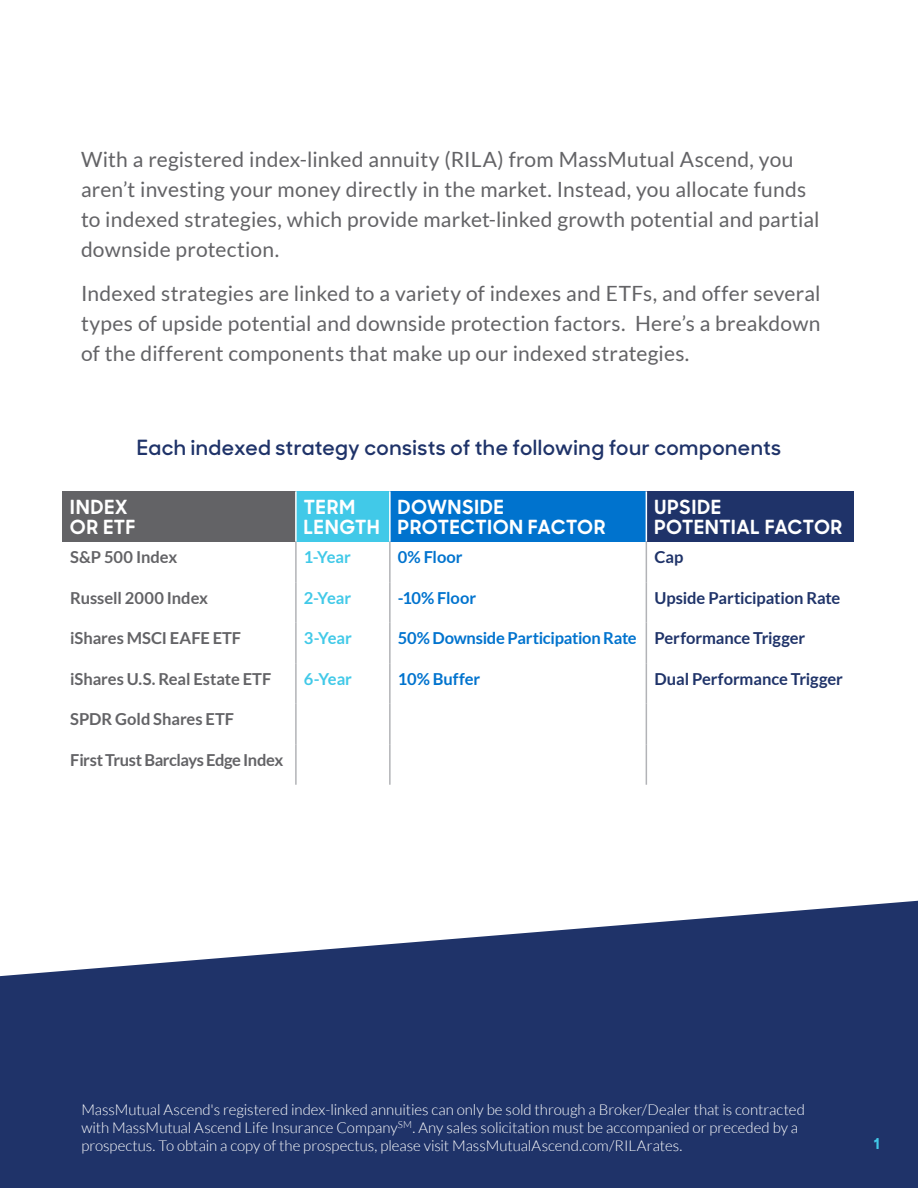
<style>
.page{position:relative;width:918px;height:1188px;background:#fff}
.page>*{position:absolute;margin:0;border:0;box-sizing:border-box;transform-origin:0 0}
.t1{font:21px/30px "Lato";letter-spacing:.005em;color:#636366}
.t2{font:600 21px "MM Sharp Sans";letter-spacing:.02em;color:#1f3369}
.t3{font:700 19.5px/19.5px "MM Sharp Sans";letter-spacing:.04em;color:#fff}
.t4{font:700 19.5px/19.5px "MM Sharp Sans";letter-spacing:.06em;color:#fff}
.t5{font:700 16.5px "Lato";letter-spacing:-.005em;color:#636366}
.t6{font:700 16.5px "Lato";letter-spacing:-.005em;color:#1f3369}
.t7{font:700 16.5px "Lato";letter-spacing:-.015em;color:#0073ce}
.t8{font:700 16.5px "Lato";letter-spacing:-.03em;color:#636366}
.t9{font:700 16.5px "Lato";letter-spacing:-.01em;color:#41c9e8}
.t10{font:300 15px/18px "Lato";letter-spacing:-.005em;color:#fff}
.Right-hand_page_number{font:700 15px "MM Sharp Sans";color:#41c9e8}
</style>
<div class="page">
<svg style="left:0;top:901px;width:918px;height:287px;background:#3c4d7c"></svg>
<div style="left:62px;top:491px;width:234px;height:51px;background:#636366"></div>
<div style="left:296px;top:491px;width:94px;height:51px;background:#41c9e8"></div>
<div style="left:390px;top:491px;width:256px;height:51px;background:#0073ce"></div>
<div style="left:646px;top:491px;width:208px;height:51px;background:#1f3369"></div>
<hr style="left:389px;top:491px;width:2px;height:51px;background:#fff">
<hr style="left:646px;top:491px;width:1px;height:51px;background:#fff">
<hr style="left:295px;top:491px;width:2px;height:51px;background:#fff">
<hr style="left:295px;top:542px;width:2px;height:40px;background:#b2b3b7">
<hr style="left:389px;top:542px;width:2px;height:40px;background:#b2b3b7">
<hr style="left:646px;top:542px;width:1px;height:40px;background:#b2b3b7">
<hr style="left:295px;top:582px;width:2px;height:41px;background:#b2b3b7">
<hr style="left:389px;top:582px;width:2px;height:41px;background:#b2b3b7">
<hr style="left:646px;top:582px;width:1px;height:41px;background:#b2b3b7">
<hr style="left:295px;top:623px;width:2px;height:40px;background:#b2b3b7">
<hr style="left:389px;top:623px;width:2px;height:40px;background:#b2b3b7">
<hr style="left:646px;top:623px;width:1px;height:40px;background:#b2b3b7">
<hr style="left:295px;top:663px;width:2px;height:41px;background:#b2b3b7">
<hr style="left:389px;top:663px;width:2px;height:41px;background:#b2b3b7">
<hr style="left:646px;top:663px;width:1px;height:41px;background:#b2b3b7">
<hr style="left:295px;top:704px;width:2px;height:40px;background:#b2b3b7">
<hr style="left:389px;top:704px;width:2px;height:40px;background:#b2b3b7">
<hr style="left:646px;top:704px;width:1px;height:40px;background:#b2b3b7">
<hr style="left:295px;top:744px;width:2px;height:41px;background:#b2b3b7">
<hr style="left:389px;top:744px;width:2px;height:41px;background:#b2b3b7">
<hr style="left:646px;top:744px;width:1px;height:41px;background:#b2b3b7">
<p class="t1" style="left:81px;top:144px;width:740px">With a registered index-linked annuity (RILA) from MassMutual Ascend, you aren’t investing your money directly in the market. Instead, you allocate funds to indexed strategies, which provide market-linked growth potential and partial downside protection.</p>
<p class="t1" style="left:81px;top:278px;width:741px;text-align:justify">Indexed strategies are linked to a variety of indexes and ETFs, and offer several types of upside potential and downside protection factors. Here’s a breakdown of the different components that make up our indexed strategies.</p>
<p class="t2" style="left:137px;top:431px;width:646px">Each indexed strategy consists of the following four components</p>
<p class="t4" style="left:70px;top:496px;width:67px">INDEX<br>OR ETF</p>
<p class="t3" style="left:304px;top:496px;width:77px">TERM<br>LENGTH</p>
<p class="t3" style="left:398px;top:496px;width:209px">DOWNSIDE<br>PROTECTION FACTOR</p>
<p class="t3" style="left:654px;top:496px;width:189px">UPSIDE<br>POTENTIAL FACTOR</p>
<p class="t5" style="left:70px;top:548px;width:109px">S&amp;P 500 Index</p>
<p class="t9" style="left:304px;top:548px;width:48px">1-Year</p>
<p class="t7" style="left:398px;top:548px;width:66px">0% Floor</p>
<p class="t6" style="left:654px;top:548px;width:31px">Cap</p>
<p class="t5" style="left:70px;top:588px;width:140px">Russell 2000 Index</p>
<p class="t9" style="left:304px;top:588px;width:49px">2-Year</p>
<p class="t7" style="left:398px;top:588px;width:80px">-10% Floor</p>
<p class="t6" style="left:654px;top:588px;width:187px">Upside Participation Rate</p>
<p class="t5" style="left:70px;top:629px;width:173px">iShares MSCI EAFE ETF</p>
<p class="t9" style="left:304px;top:629px;width:49px">3-Year</p>
<p class="t7" style="left:398px;top:629px;width:240px">50% Downside Participation Rate</p>
<p class="t6" style="left:654px;top:629px;width:152px">Performance Trigger</p>
<p class="t5" style="left:70px;top:669px;width:203px">iShares U.S. Real Estate ETF</p>
<p class="t9" style="left:304px;top:669px;width:50px">6-Year</p>
<p class="t7" style="left:398px;top:669px;width:84px">10% Buffer</p>
<p class="t6" style="left:654px;top:669px;width:190px">Dual Performance Trigger</p>
<p class="t5" style="left:70px;top:710px;width:165px">SPDR Gold Shares ETF</p>
<p class="t8" style="left:70px;top:750px;width:215px">First Trust Barclays Edge Index</p>
<p class="t10" style="left:81px;top:1100px;width:725px">MassMutual Ascend's registered index-linked annuities can only be sold through a Broker/Dealer that is contracted with MassMutual Ascend Life Insurance Company<sup>SM</sup>. Any sales solicitation must be accompanied or preceded by a prospectus. To obtain a copy of the prospectus, please visit MassMutualAscend.com/RILArates.</p>
<p class="Right-hand_page_number" style="left:872px;top:1131px;width:11px">1</p>
</div>
